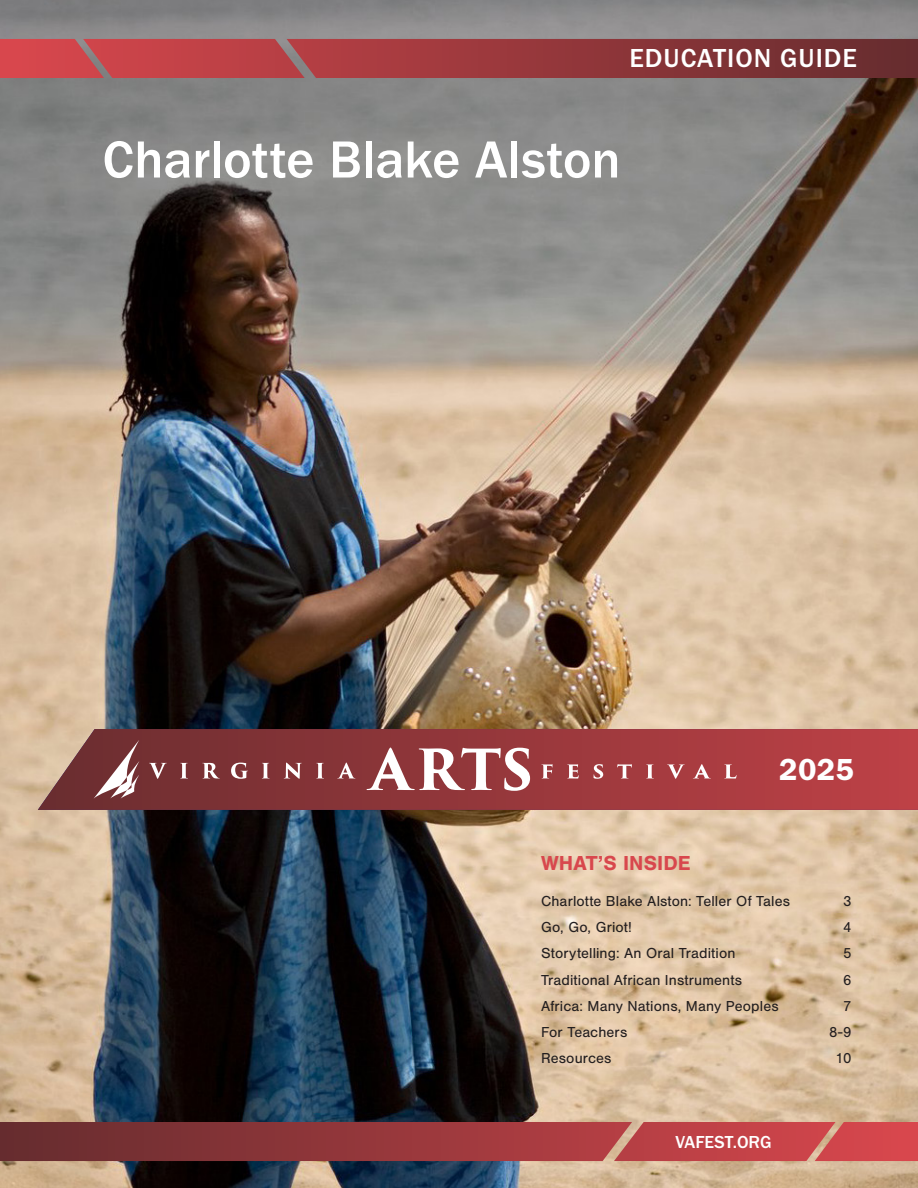
<style>
.page{position:relative;width:918px;height:1188px;background:#fff}
.page>*{position:absolute;margin:0;border:0;box-sizing:border-box;transform-origin:0 0}
.t1{font:500 54px "Franklin Gothic URW";color:#fff}
.t2{font:31.5px "Franklin Gothic URW Dem";color:#fff}
.t3{font:500 27px "Franklin Gothic URW";letter-spacing:.035em;color:#fff}
.t4{font:700 21px "Nimbus San";letter-spacing:.005em;color:#d8474d}
.t5{font:500 18px "Franklin Gothic URW";color:#fff}
.t6{font:15px "Nimbus San";letter-spacing:.01em;color:#231f20}
</style>
<div class="page">
<img style="left:0;top:0;width:918px;height:1188px">
<svg style="left:38px;top:729px;width:880px;height:81px;background:#9d3f42"></svg>
<svg style="left:149px;top:748px;width:588px;height:43px;background:#a15558"></svg>
<svg style="left:94px;top:740px;width:45px;height:59px"></svg>
<svg style="left:0;top:1122px;width:918px;height:39px;background:#a03c3f"></svg>
<svg style="left:0;top:39px;width:918px;height:39px;background:#9f3b3f"></svg>
<p class="t3" style="left:629px;top:42px;width:229px">EDUCATION GUIDE</p>
<p class="t1" style="left:103px;top:126px;width:520px">Charlotte Blake Alston</p>
<p class="t2" style="left:779px;top:750px;width:76px">2025</p>
<p class="t4" style="left:541px;top:851px;width:151px">WHAT’S INSIDE</p>
<p class="t6" style="left:541px;top:893px;width:251px">Charlotte Blake Alston: Teller Of Tales</p>
<p class="t6" style="left:843px;top:893px;width:10px">3</p>
<p class="t6" style="left:541px;top:919px;width:92px">Go, Go, Griot!</p>
<p class="t6" style="left:843px;top:919px;width:10px">4</p>
<p class="t6" style="left:541px;top:945px;width:196px">Storytelling: An Oral Tradition</p>
<p class="t6" style="left:843px;top:945px;width:10px">5</p>
<p class="t6" style="left:541px;top:971px;width:202px">Traditional African Instruments</p>
<p class="t6" style="left:843px;top:971px;width:10px">6</p>
<p class="t6" style="left:541px;top:998px;width:239px">Africa: Many Nations, Many Peoples</p>
<p class="t6" style="left:843px;top:998px;width:10px">7</p>
<p class="t6" style="left:541px;top:1024px;width:88px">For Teachers</p>
<p class="t6" style="left:829px;top:1024px;width:24px">8-9</p>
<p class="t6" style="left:541px;top:1050px;width:72px">Resources</p>
<p class="t6" style="left:835px;top:1050px;width:18px">10</p>
<p class="t5" style="left:676px;top:1130px;width:98px">VAFEST.ORG</p>
</div>
